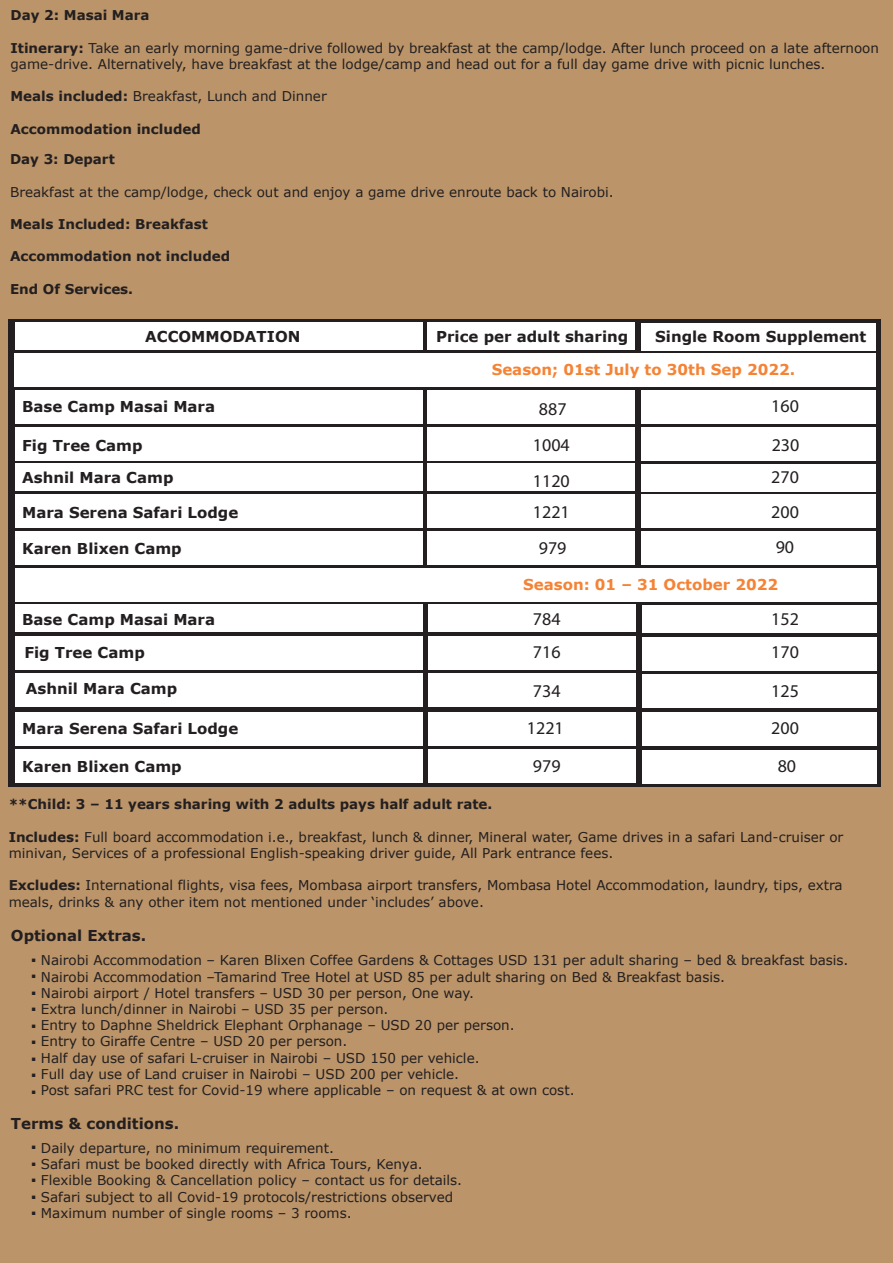
<style>
.page{position:relative;width:893px;height:1263px;background:#bb9469}
.page>*{position:absolute;margin:0;border:0;box-sizing:border-box;transform-origin:0 0}
.t1{font:18px "Myriad Pro";color:#231f20}
.t2{font:700 18px/16.5px "Verdana";color:#231f20;text-align:justify}
.t3{font:700 15px/32.8px "Verdana";color:#231f20}
.t4{font:700 15px "Verdana";color:#f58335}
.t5{font:13.5px/16.2px "Verdana";color:#231f20}
.t6{font:700 13.5px "Verdana";color:#231f20}
.s1{font-weight:700}
</style>
<div class="page">
<div style="left:9px;top:320px;width:872px;height:467px;background:#231f20"></div>
<div style="left:15px;top:322px;width:408px;height:28px;background:#fff"></div>
<div style="left:427px;top:322px;width:208px;height:28px;background:#fff"></div>
<div style="left:641px;top:323px;width:235px;height:28px;background:#fff"></div>
<div style="left:15px;top:352px;width:861px;height:34px;background:#fff"></div>
<div style="left:15px;top:390px;width:408px;height:33px;background:#fff"></div>
<div style="left:427px;top:390px;width:208px;height:33px;background:#fff"></div>
<div style="left:641px;top:390px;width:235px;height:34px;background:#fff"></div>
<div style="left:15px;top:427px;width:408px;height:33px;background:#fff"></div>
<div style="left:427px;top:427px;width:208px;height:33px;background:#fff"></div>
<div style="left:641px;top:427px;width:235px;height:34px;background:#fff"></div>
<div style="left:15px;top:464px;width:408px;height:27px;background:#fff"></div>
<div style="left:427px;top:464px;width:208px;height:27px;background:#fff"></div>
<div style="left:641px;top:464px;width:235px;height:28px;background:#fff"></div>
<div style="left:15px;top:494px;width:408px;height:33px;background:#fff"></div>
<div style="left:427px;top:494px;width:208px;height:33px;background:#fff"></div>
<div style="left:641px;top:494px;width:235px;height:34px;background:#fff"></div>
<div style="left:15px;top:531px;width:408px;height:33px;background:#fff"></div>
<div style="left:427px;top:531px;width:208px;height:33px;background:#fff"></div>
<div style="left:641px;top:531px;width:235px;height:34px;background:#fff"></div>
<div style="left:15px;top:568px;width:861px;height:34px;background:#fff"></div>
<div style="left:15px;top:604px;width:408px;height:28px;background:#fff"></div>
<div style="left:428px;top:604px;width:208px;height:28px;background:#fff"></div>
<div style="left:642px;top:605px;width:234px;height:28px;background:#fff"></div>
<div style="left:15px;top:636px;width:408px;height:34px;background:#fff"></div>
<div style="left:428px;top:636px;width:208px;height:34px;background:#fff"></div>
<div style="left:642px;top:637px;width:234px;height:34px;background:#fff"></div>
<div style="left:15px;top:673px;width:408px;height:34px;background:#fff"></div>
<div style="left:428px;top:673px;width:208px;height:34px;background:#fff"></div>
<div style="left:642px;top:674px;width:234px;height:34px;background:#fff"></div>
<div style="left:15px;top:712px;width:408px;height:34px;background:#fff"></div>
<div style="left:428px;top:712px;width:208px;height:34px;background:#fff"></div>
<div style="left:642px;top:712px;width:234px;height:34px;background:#fff"></div>
<div style="left:15px;top:749px;width:408px;height:34px;background:#fff"></div>
<div style="left:428px;top:749px;width:208px;height:34px;background:#fff"></div>
<div style="left:642px;top:750px;width:234px;height:34px;background:#fff"></div>
<p class="t6" style="left:10px;top:6px;width:141px">Day 2: Masai Mara</p>
<p class="t5" style="left:10px;top:40px;width:870px"><span class="s1">Itinerary:</span> Take an early morning game-drive followed by breakfast at the camp/lodge. After lunch proceed on a late afternoon game-drive. Alternatively, have breakfast at the lodge/camp and head out for a full day game drive with picnic lunches.</p>
<p class="t5" style="left:10px;top:88px;width:318px"><span class="s1">Meals included:</span> Breakfast, Lunch and Dinner</p>
<p class="t6" style="left:10px;top:119px;width:192px">Accommodation included</p>
<p class="t6" style="left:10px;top:150px;width:106px">Day 3: Depart</p>
<p class="t5" style="left:10px;top:184px;width:605px">Breakfast at the camp/lodge, check out and enjoy a game drive enroute back to Nairobi.</p>
<p class="t6" style="left:10px;top:215px;width:199px">Meals Included: Breakfast</p>
<p class="t6" style="left:10px;top:247px;width:222px">Accommodation not included</p>
<p class="t6" style="left:10px;top:279px;width:125px">End Of Services.</p>
<p class="t3" style="left:145px;top:320px;width:157px">ACCOMMODATION</p>
<p class="t3" style="left:436px;top:320px;width:194px">Price per adult sharing</p>
<p class="t3" style="left:655px;top:320px;width:213px">Single Room Supplement</p>
<p class="t4" style="left:492px;top:359px;width:305px">Season; 01st July to 30th Sep 2022.</p>
<p class="t3" style="left:22px;top:390px;width:194px">Base Camp Masai Mara</p>
<h1 class="t1" style="left:539px;top:398px;width:29px">887</h1>
<h1 class="t1" style="left:771px;top:395px;width:29px">160</h1>
<p class="t3" style="left:22px;top:429px;width:122px">Fig Tree Camp</p>
<h1 class="t1" style="left:533px;top:434px;width:38px">1004</h1>
<h1 class="t1" style="left:772px;top:434px;width:29px">230</h1>
<p class="t3" style="left:22px;top:461px;width:153px">Ashnil Mara Camp</p>
<h1 class="t1" style="left:533px;top:470px;width:38px">1120</h1>
<h1 class="t1" style="left:771px;top:466px;width:29px">270</h1>
<p class="t3" style="left:22px;top:495px;width:218px">Mara Serena Safari Lodge</p>
<h1 class="t1" style="left:533px;top:500px;width:38px">1221</h1>
<h1 class="t1" style="left:771px;top:500px;width:29px">200</h1>
<p class="t3" style="left:22px;top:531px;width:161px">Karen Blixen Camp</p>
<h1 class="t1" style="left:539px;top:536px;width:29px">979</h1>
<h1 class="t1" style="left:776px;top:536px;width:20px">90</h1>
<p class="t3" style="left:22px;top:603px;width:194px">Base Camp Masai Mara<br>Fig Tree Camp</p>
<p class="t3" style="left:26px;top:672px;width:153px">Ashnil Mara Camp</p>
<p class="t3" style="left:22px;top:711px;width:218px">Mara Serena Safari Lodge</p>
<p class="t3" style="left:22px;top:750px;width:161px">Karen Blixen Camp</p>
<p class="t4" style="left:523px;top:573px;width:256px">Season: 01 – 31 October 2022</p>
<h1 class="t1" style="left:533px;top:608px;width:29px">784</h1>
<h1 class="t1" style="left:771px;top:608px;width:29px">152</h1>
<h1 class="t1" style="left:533px;top:641px;width:29px">716</h1>
<h1 class="t1" style="left:771px;top:641px;width:29px">170</h1>
<h1 class="t1" style="left:533px;top:680px;width:29px">734</h1>
<h1 class="t1" style="left:771px;top:680px;width:29px">125</h1>
<h1 class="t1" style="left:527px;top:716px;width:38px">1221</h1>
<h1 class="t1" style="left:771px;top:716px;width:29px">200</h1>
<h1 class="t1" style="left:533px;top:755px;width:29px">979</h1>
<h1 class="t1" style="left:778px;top:755px;width:20px">80</h1>
<p class="t6" style="left:9px;top:795px;width:485px">**Child: 3 – 11 years sharing with 2 adults pays half adult rate.</p>
<p class="t5" style="left:9px;top:829px;width:836px"><span class="s1">Includes:</span> Full board accommodation i.e., breakfast, lunch &amp; dinner, Mineral water, Game drives in a safari Land-cruiser or minivan, Services of a professional English-speaking driver guide, All Park entrance fees.</p>
<p class="t5" style="left:9px;top:877px;width:836px"><span class="s1">Excludes:</span> International flights, visa fees, Mombasa airport transfers, Mombasa Hotel Accommodation, laundry, tips, extra meals, drinks &amp; any other item not mentioned under ‘includes’ above.</p>
<p class="t3" style="left:11px;top:919px;width:137px">Optional Extras.</p>
<p class="t5" style="left:41px;top:952px;width:809px">Nairobi Accommodation – Karen Blixen Coffee Gardens &amp; Cottages USD 131 per adult sharing – bed &amp; breakfast basis.<br>Nairobi Accommodation –Tamarind Tree Hotel at USD 85 per adult sharing on Bed &amp; Breakfast basis.<br>Nairobi airport / Hotel transfers – USD 30 per person, One way.<br>Extra lunch/dinner in Nairobi – USD 35 per person.<br>Entry to Daphne Sheldrick Elephant Orphanage – USD 20 per person.<br>Entry to Giraffe Centre – USD 20 per person.<br>Half day use of safari L-cruiser in Nairobi – USD 150 per vehicle.<br>Full day use of Land cruiser in Nairobi – USD 200 per vehicle.<br>Post safari PRC test for Covid-19 where applicable – on request &amp; at own cost.</p>
<h1 class="t2" style="left:30px;top:946px;width:8px">. . . . . . . . .</h1>
<p class="t3" style="left:11px;top:1107px;width:170px">Terms &amp; conditions.</p>
<p class="t5" style="left:41px;top:1140px;width:423px">Daily departure, no minimum requirement.<br>Safari must be booked directly with Africa Tours, Kenya.<br>Flexible Booking &amp; Cancellation policy – contact us for details.<br>Safari subject to all Covid-19 protocols/restrictions observed Maximum number of single rooms – 3 rooms.</p>
<h1 class="t2" style="left:30px;top:1134px;width:8px">. . . . .</h1>
</div>
